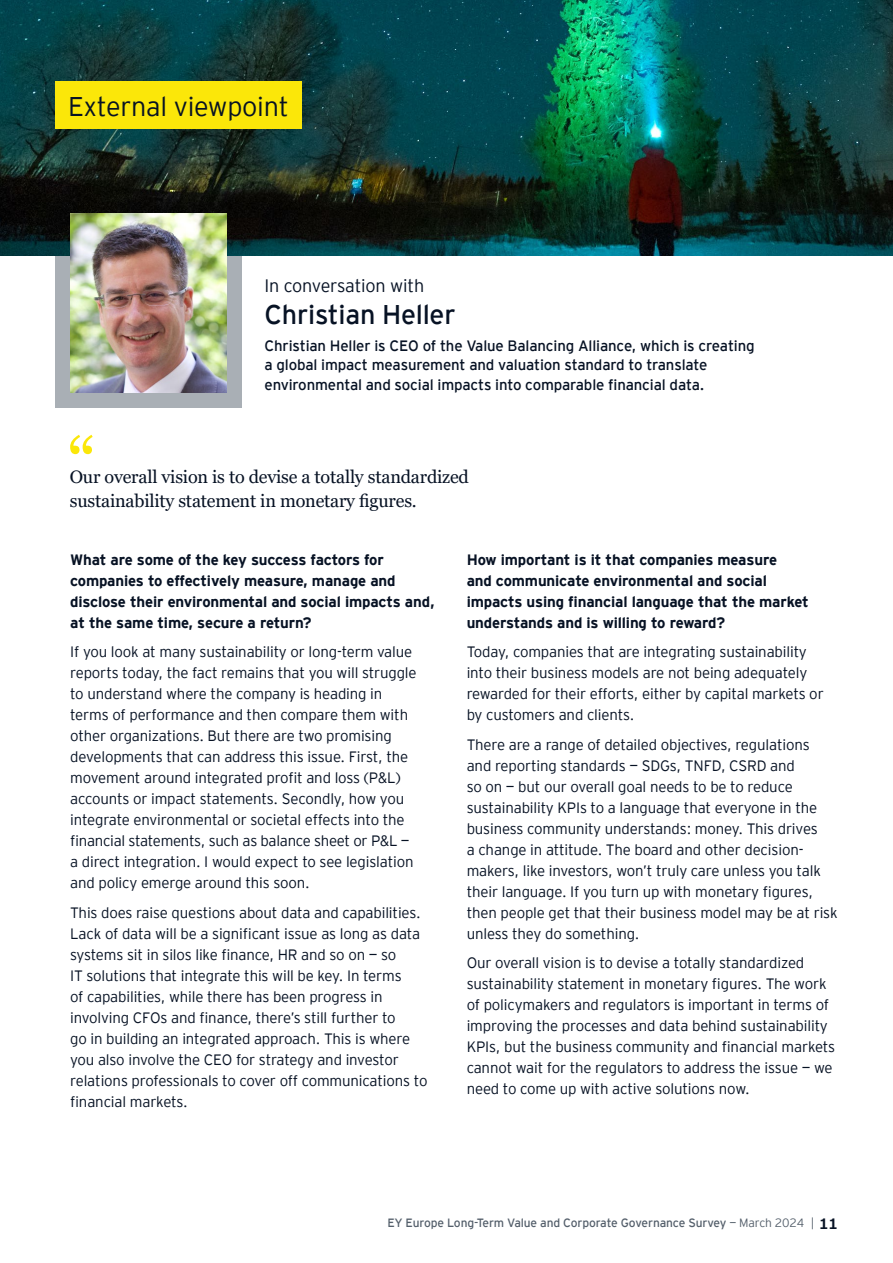
<style>
.page{position:relative;width:893px;height:1263px;background:#fff}
.page>*{position:absolute;margin:0;border:0;box-sizing:border-box;transform-origin:0 0}
.Body_copy_headline{font:300 27px "EY Interstate";letter-spacing:-.01em;color:#071224}
.Body_copy{font:27px "EY Interstate";letter-spacing:-.01em;color:#071224}
.Standfirst{font:18px/24px "Georgia Pro";letter-spacing:-.01em;color:#071224}
.Body_copy-2{font:300 18px "EY Interstate";letter-spacing:-.01em;color:#071224}
.Body_copy-3{font:300 15px/21px "EY Interstate";letter-spacing:-.01em;color:#071224}
.Body_copy_headline-2{font:700 15px/21px "EY Interstate";letter-spacing:-.01em;color:#071224}
.Body_copy-4{font:15px/19.5px "EY Interstate";letter-spacing:-.01em;color:#071224}
.t1{font:12px "EY Interstate";letter-spacing:-.01em;color:#545f6b}
.s1{font-weight:300}
.s2{font-weight:700;font-size:15px;color:#071224}
</style>
<div class="page">
<div style="left:55px;top:191px;width:187px;height:217px;background:#a9afb5"></div>
<img style="left:0;top:0;width:893px;height:255px">
<img style="left:70px;top:214px;width:157px;height:179px">
<div style="left:55px;top:82px;width:246px;height:47px;background:#fbe709"></div>
<svg style="left:70px;top:435px;width:23px;height:19px"></svg>
<p class="Body_copy_headline" style="left:68px;top:87px;width:222px">External viewpoint</p>
<p class="Body_copy-2" style="left:265px;top:273px;width:161px">In conversation with</p>
<p class="Body_copy" style="left:265px;top:295px;width:193px">Christian Heller</p>
<p class="Body_copy-4" style="left:265px;top:335px;width:492px">Christian Heller is CEO of the Value Balancing Alliance, which is creating a global impact measurement and valuation standard to translate environmental and social impacts into comparable financial data.</p>
<p class="Standfirst" style="left:70px;top:465px;width:401px">Our overall vision is to devise a totally standardized sustainability statement in monetary figures.</p>
<p class="Body_copy_headline-2" style="left:70px;top:548px;width:366px">What are some of the key success factors for companies to effectively measure, manage and disclose their environmental and social impacts and, at the same time, secure a return?</p>
<p class="Body_copy-3" style="left:70px;top:641px;width:348px">If you look at many sustainability or long-term value reports today, the fact remains that you will struggle to understand where the company is heading in terms of performance and then compare them with other organizations. But there are two promising developments that can address this issue. First, the movement around integrated profit and loss (P&amp;L) accounts or impact statements. Secondly, how you integrate environmental or societal effects into the financial statements, such as balance sheet or P&amp;L — a direct integration. I would expect to see legislation and policy emerge around this soon.</p>
<p class="Body_copy-3" style="left:70px;top:901px;width:359px">This does raise questions about data and capabilities.<br>Lack of data will be a significant issue as long as data systems sit in silos like finance, HR and so on — so<br>IT solutions that integrate this will be key. In terms<br>of capabilities, while there has been progress in involving CFOs and finance, there’s still further to<br>go in building an integrated approach. This is where you also involve the CEO for strategy and investor relations professionals to cover off communications to financial markets.</p>
<p class="Body_copy_headline-2" style="left:467px;top:548px;width:344px">How important is it that companies measure<br>and communicate environmental and social impacts using financial language that the market understands and is willing to reward?</p>
<p class="Body_copy-3" style="left:467px;top:641px;width:359px">Today, companies that are integrating sustainability into their business models are not being adequately rewarded for their efforts, either by capital markets or by customers and clients.</p>
<p class="Body_copy-3" style="left:467px;top:733px;width:372px">There are a range of detailed objectives, regulations and reporting standards — SDGs, TNFD, CSRD and<br>so on — but our overall goal needs to be to reduce sustainability KPIs to a language that everyone in the business community understands: money. This drives<br>a change in attitude. The board and other decision&shy;makers, like investors, won’t truly care unless you talk their language. If you turn up with monetary figures, then people get that their business model may be at risk unless they do something.</p>
<p class="Body_copy-3" style="left:467px;top:952px;width:370px">Our overall vision is to devise a totally standardized sustainability statement in monetary figures. The work of policymakers and regulators is important in terms of improving the processes and data behind sustainability KPIs, but the business community and financial markets cannot wait for the regulators to address the issue — we need to come up with active solutions now.</p>
<p class="t1" style="left:387px;top:1215px;width:452px">EY Europe Long-Term Value and Corporate Governance Survey <span class="s1">— March 2024 |</span> <span class="s2">11</span></p>
</div>
